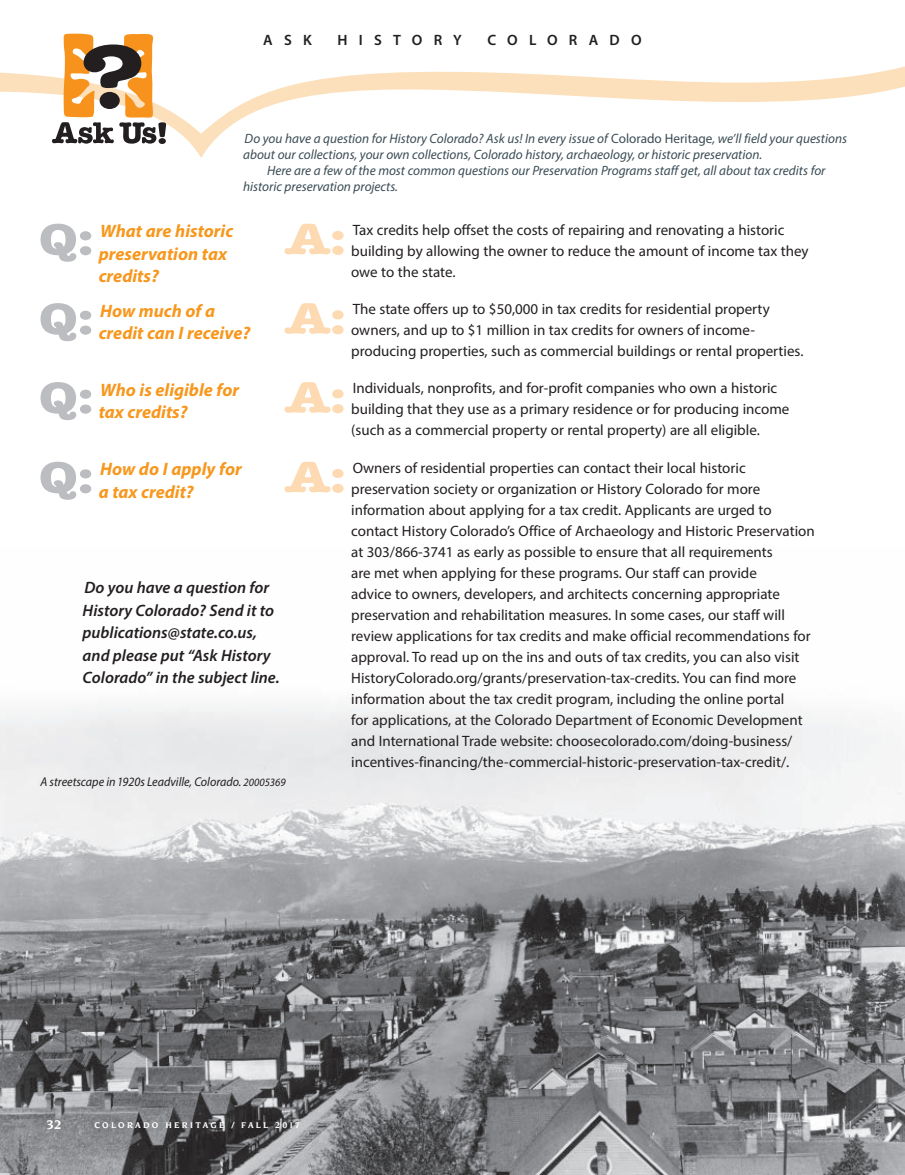
<style>
.page{position:relative;width:905px;height:1175px;background:#fff}
.page>*{position:absolute;margin:0;border:0;box-sizing:border-box;transform-origin:0 0}
.t1{font:italic 700 18px/22.5px "Myriad Pro";color:#f7971d}
.t2{font:italic 600 16.5px/22.5px "Myriad Pro";color:#231f20}
.t3{font:15px/21px "Myriad Pro";color:#231f20}
.t4{font:600 15px "Myriad Pro";letter-spacing:.75em;color:#231f20}
.t5{font:italic 13.5px "Myriad Pro";color:#3a4b54}
.t6{font:700 13.5px "Novarese";color:#fff}
.t7{font:italic 12.75px "Myriad Pro";color:#231f20;scale:.95 1}
.t8{font:700 9px "Novarese";letter-spacing:.25em;color:#fff}
.s1{font-style:normal}
.s2{font-size:11.25px}
</style>
<div class="page">
<img style="left:0;top:705px;width:904px;height:469px">
<svg style="left:0;top:66px;width:904px;height:92px"></svg>
<svg style="left:52px;top:34px;width:114px;height:110px"></svg>
<svg style="left:41px;top:224px;width:50px;height:38px"></svg>
<svg style="left:284px;top:224px;width:59px;height:31px"></svg>
<svg style="left:41px;top:303px;width:50px;height:38px"></svg>
<svg style="left:284px;top:303px;width:59px;height:31px"></svg>
<svg style="left:41px;top:382px;width:50px;height:38px"></svg>
<svg style="left:284px;top:382px;width:59px;height:31px"></svg>
<svg style="left:41px;top:462px;width:50px;height:38px"></svg>
<svg style="left:284px;top:462px;width:59px;height:31px"></svg>
<p class="t4" style="left:263px;top:30px;width:50px">ASK</p>
<p class="t4" style="left:337px;top:30px;width:126px">HISTORY</p>
<p class="t4" style="left:487px;top:30px;width:156px">COLORADO</p>
<p class="t5" style="left:244px;top:130px;width:604px">Do you have a question for History Colorado? Ask us! In every issue of <span class="s1">Colorado Heritage</span>, we’ll field your questions</p>
<p class="t5" style="left:243px;top:146px;width:520px">about our collections, your own collections, Colorado history, archaeology, or historic preservation.</p>
<p class="t5" style="left:267px;top:162px;width:560px">Here are a few of the most common questions our Preservation Programs staff get, all about tax credits for</p>
<p class="t5" style="left:243px;top:178px;width:156px">historic preservation projects.</p>
<p class="t1" style="left:99px;top:219px;width:136px">What are historic preservation tax credits?</p>
<p class="t3" style="left:351px;top:219px;width:459px">Tax credits help offset the costs of repairing and renovating a historic building by allowing the owner to reduce the amount of income tax they owe to the state.</p>
<p class="t1" style="left:99px;top:299px;width:153px">How much of a credit can I receive?</p>
<p class="t3" style="left:351px;top:299px;width:454px">The state offers up to $50,000 in tax credits for residential property owners, and up to $1 million in tax credits for owners of income&shy;producing properties, such as commercial buildings or rental properties.</p>
<p class="t1" style="left:99px;top:378px;width:142px">Who is eligible for tax credits?</p>
<p class="t3" style="left:351px;top:377px;width:440px">Individuals, nonprofits, and for-profit companies who own a historic building that they use as a primary residence or for producing income (such as a commercial property or rental property) are all eligible.</p>
<p class="t1" style="left:99px;top:457px;width:144px">How do I apply for a tax credit?</p>
<p class="t3" style="left:351px;top:457px;width:465px">Owners of residential properties can contact their local historic preservation society or organization or History Colorado for more information about applying for a tax credit. Applicants are urged to contact History Colorado’s Office of Archaeology and Historic Preservation at 303/866-3741 as early as possible to ensure that all requirements<br>are met when applying for these programs. Our staff can provide<br>advice to owners, developers, and architects concerning appropriate preservation and rehabilitation measures. In some cases, our staff will review applications for tax credits and make official recommendations for approval. To read up on the ins and outs of tax credits, you can also visit HistoryColorado.org/grants/preservation-tax-credits. You can find more information about the tax credit program, including the online portal<br>for applications, at the Colorado Department of Economic Development and International Trade website: choosecolorado.com/doing-business/ incentives-financing/the-commercial-historic-preservation-tax-credit/.</p>
<p class="t2" style="left:83px;top:576px;width:198px">Do you have a question for<br>History Colorado? Send it to publications@state.co.us, and please put “Ask History<br>Colorado” in the subject line.</p>
<p class="t7" style="left:40px;top:774px;width:259px">A streetscape in 1920s Leadville, Colorado. <span class="s2">20005369</span></p>
<p class="t6" style="left:46px;top:1117px;width:17px">32</p>
<p class="t8" style="left:94px;top:1120px;width:207px">COLORADO HERITAGE / FALL 2017</p>
</div>
